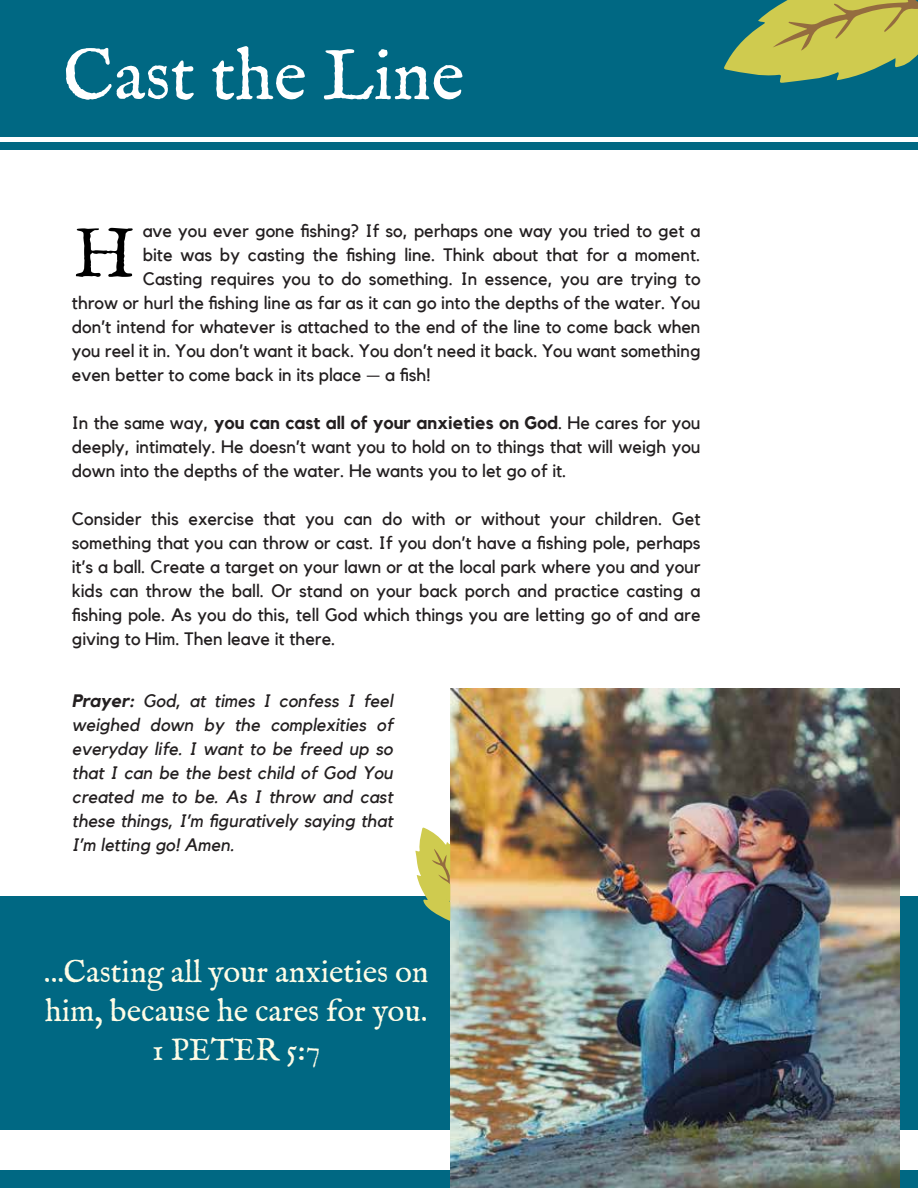
<style>
.page{position:relative;width:918px;height:1188px;background:#fff}
.page>*{position:absolute;margin:0;border:0;box-sizing:border-box;transform-origin:0 0}
.t1{font:72px "IM FELL English Roman";color:#fff}
.t2{font:72px "IM FELL English Roman";color:#000}
.t3{font:31.5px/39px "IM FELL English Roman";color:#fefce6;text-align:center}
.t4{font:18px/24px "Kollektif";color:#231f20;text-align:justify}
.t5{font:italic 18px/24px "Kollektif";color:#231f20;text-align:justify}
.s1{font-weight:700}
</style>
<div class="page">
<div style="left:0;top:897px;width:918px;height:233px;background:#006883"></div>
<div style="left:0;top:0;width:918px;height:137px;background:#006883"></div>
<div style="left:0;top:142px;width:918px;height:8px;background:#006883"></div>
<div style="left:0;top:1170px;width:918px;height:18px;background:#006883"></div>
<img style="left:450px;top:689px;width:449px;height:499px">
<svg style="left:724px;top:0;width:194px;height:83px"></svg>
<svg style="left:415px;top:827px;width:36px;height:94px"></svg>
<h1 class="t1" style="left:63px;top:34px;width:403px">Cast the Line</h1>
<p class="t4" style="left:143px;top:219px;width:559px">ave you ever gone fishing? If so, perhaps one way you tried to get a</p>
<p class="t4" style="left:143px;top:243px;width:559px">bite was by casting the fishing line. Think about that for a moment.</p>
<p class="t4" style="left:143px;top:267px;width:559px">Casting requires you to do something. In essence, you are trying to</p>
<p class="t4" style="left:72px;top:291px;width:630px">throw or hurl the fishing line as far as it can go into the depths of the water. You</p>
<p class="t4" style="left:72px;top:315px;width:630px">don’t intend for whatever is attached to the end of the line to come back when</p>
<p class="t4" style="left:72px;top:339px;width:630px">you reel it in. You don’t want it back. You don’t need it back. You want something</p>
<p class="t4" style="left:72px;top:363px;width:361px">even better to come back in its place — a fish!</p>
<p class="t4" style="left:72px;top:411px;width:630px">In the same way, <span class="s1">you can cast all of your anxieties on God</span>. He cares for you deeply, intimately. He doesn’t want you to hold on to things that will weigh you down into the depths of the water. He wants you to let go of it.</p>
<p class="t4" style="left:72px;top:507px;width:630px">Consider this exercise that you can do with or without your children. Get something that you can throw or cast. If you don’t have a fishing pole, perhaps it’s a ball. Create a target on your lawn or at the local park where you and your kids can throw the ball. Or stand on your back porch and practice casting a fishing pole. As you do this, tell God which things you are letting go of and are giving to Him. Then leave it there.</p>
<h1 class="t2" style="left:73px;top:211px;width:63px">H</h1>
<p class="t5" style="left:72px;top:689px;width:323px"><span class="s1">Prayer:</span> God, at times I confess I feel weighed down by the complexities of everyday life. I want to be freed up so that I can be the best child of God You created me to be. As I throw and cast these things, I’m figuratively saying that I’m letting go! Amen.</p>
<h2 class="t3" style="left:44px;top:953px;width:386px">...Casting all your anxieties on him, because he cares for you.<br>1 PETER 5:7</h2>
</div>
